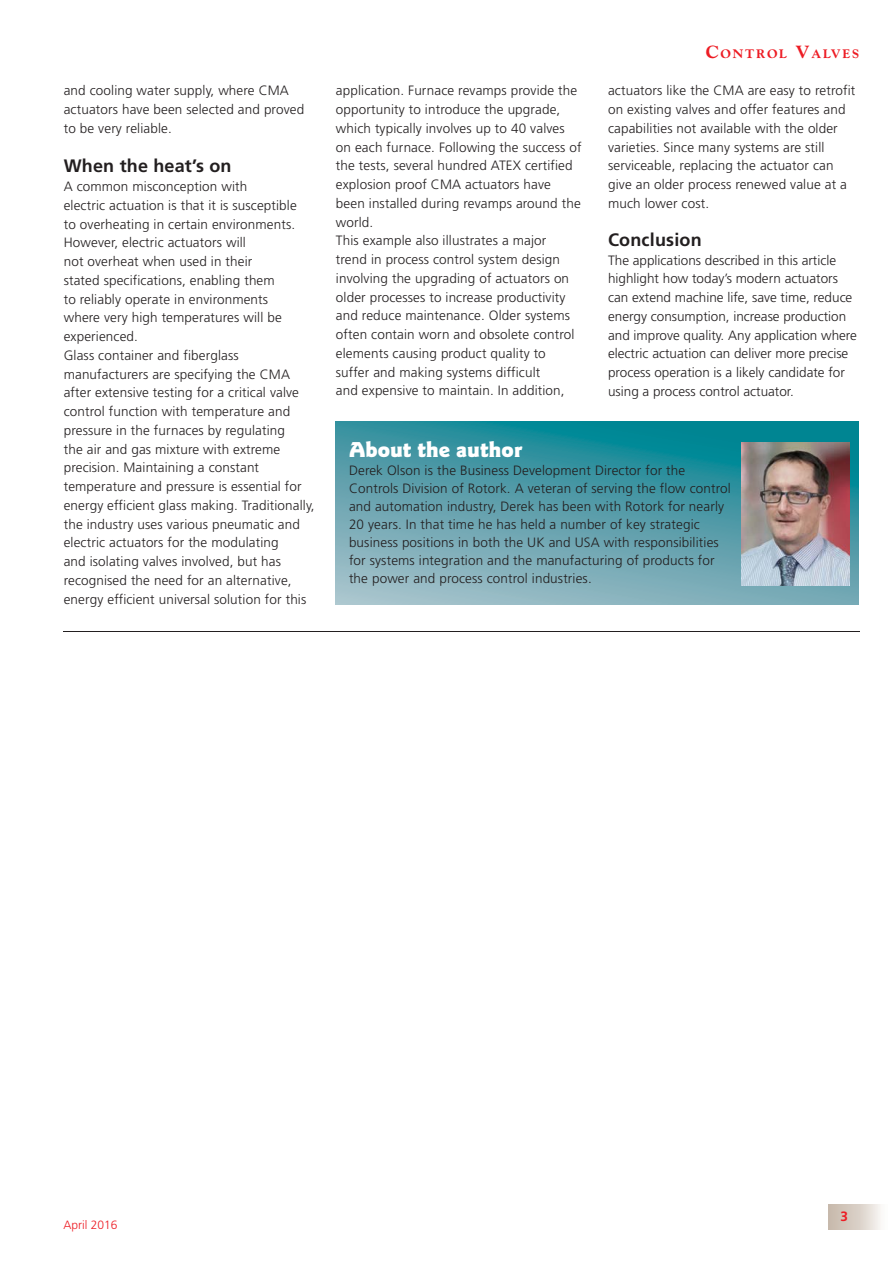
<style>
.page{position:relative;width:893px;height:1263px;background:#fff}
.page>*{position:absolute;margin:0;border:0;box-sizing:border-box;transform-origin:0 0}
.t1{font:900 22.35px "Goudy Sans";color:#fff}
.t2{font:700 18px "Frutiger";letter-spacing:.01em;color:#231f20}
.t3{font:300 13.5px/18.8px "Frutiger";letter-spacing:.01em;color:#231f20}
.t4{font:700 13.5px "Frutiger";color:#ed1c24}
.t5{font:800 12.6px "Goudy";letter-spacing:.145em;color:#ed1c24}
.t6{font:300 12px "Frutiger";color:#ed1c24}
.s1{font-size:18px}
</style>
<div class="page">
<div style="left:828px;top:1204px;width:60px;height:25px;background:linear-gradient(to right,#c2b2a3,#faf9f7)"></div>
<svg style="left:335px;top:422px;width:523px;height:183px;background:#579fac"></svg>
<img style="left:742px;top:443px;width:107px;height:143px">
<hr style="left:63px;top:631px;width:796px;height:1px;background:#231f20">
<p class="t3" style="left:64px;top:82px;width:242px">and cooling water supply, where CMA actuators have been selected and proved to be very reliable.</p>
<h2 class="t2" style="left:64px;top:159px;width:169px">When the heat’s on</h2>
<p class="t3" style="left:64px;top:178px;width:252px">A common misconception with<br>electric actuation is that it is susceptible<br>to overheating in certain environments.<br>However, electric actuators will<br>not overheat when used in their<br>stated specifications, enabling them<br>to reliably operate in environments<br>where very high temperatures will be experienced.<br>Glass container and fiberglass manufacturers are specifying the CMA after extensive testing for a critical valve control function with temperature and pressure in the furnaces by regulating<br>the air and gas mixture with extreme precision. Maintaining a constant temperature and pressure is essential for energy efficient glass making. Traditionally, the industry uses various pneumatic and electric actuators for the modulating<br>and isolating valves involved, but has recognised the need for an alternative, energy efficient universal solution for this</p>
<p class="t5" style="left:706px;top:49px;width:155px"><span class="s1">C</span>ONTROL <span class="s1">V</span>ALVES</p>
<p class="t3" style="left:336px;top:82px;width:247px">application. Furnace revamps provide the opportunity to introduce the upgrade, which typically involves up to 40 valves on each furnace. Following the success of the tests, several hundred ATEX certified explosion proof CMA actuators have been installed during revamps around the world.<br>This example also illustrates a major<br>trend in process control system design involving the upgrading of actuators on older processes to increase productivity and reduce maintenance. Older systems often contain worn and obsolete control elements causing product quality to suffer and making systems difficult<br>and expensive to maintain. In addition,</p>
<p class="t3" style="left:608px;top:82px;width:249px">actuators like the CMA are easy to retrofit on existing valves and offer features and capabilities not available with the older varieties. Since many systems are still serviceable, replacing the actuator can give an older process renewed value at a much lower cost.</p>
<h2 class="t2" style="left:608px;top:232px;width:95px">Conclusion</h2>
<p class="t3" style="left:608px;top:252px;width:250px">The applications described in this article highlight how today’s modern actuators can extend machine life, save time, reduce energy consumption, increase production and improve quality. Any application where electric actuation can deliver more precise process operation is a likely candidate for using a process control actuator.</p>
<h1 class="t1" style="left:349px;top:441px;width:175px">About the author</h1>
<p class="t3" style="left:349px;top:462px;width:383px;line-height:18px">Derek Olson is the Business Development Director for the Controls Division of Rotork. A veteran of serving the flow control and automation industry, Derek has been with Rotork for nearly 20 years. In that time he has held a number of key strategic business positions in both the UK and USA with responsibilities for systems integration and the manufacturing of products for the power and process control industries.</p>
<p class="t6" style="left:64px;top:1220px;width:56px">April 2016</p>
<p class="t4" style="left:840px;top:1211px;width:9px">3</p>
</div>
